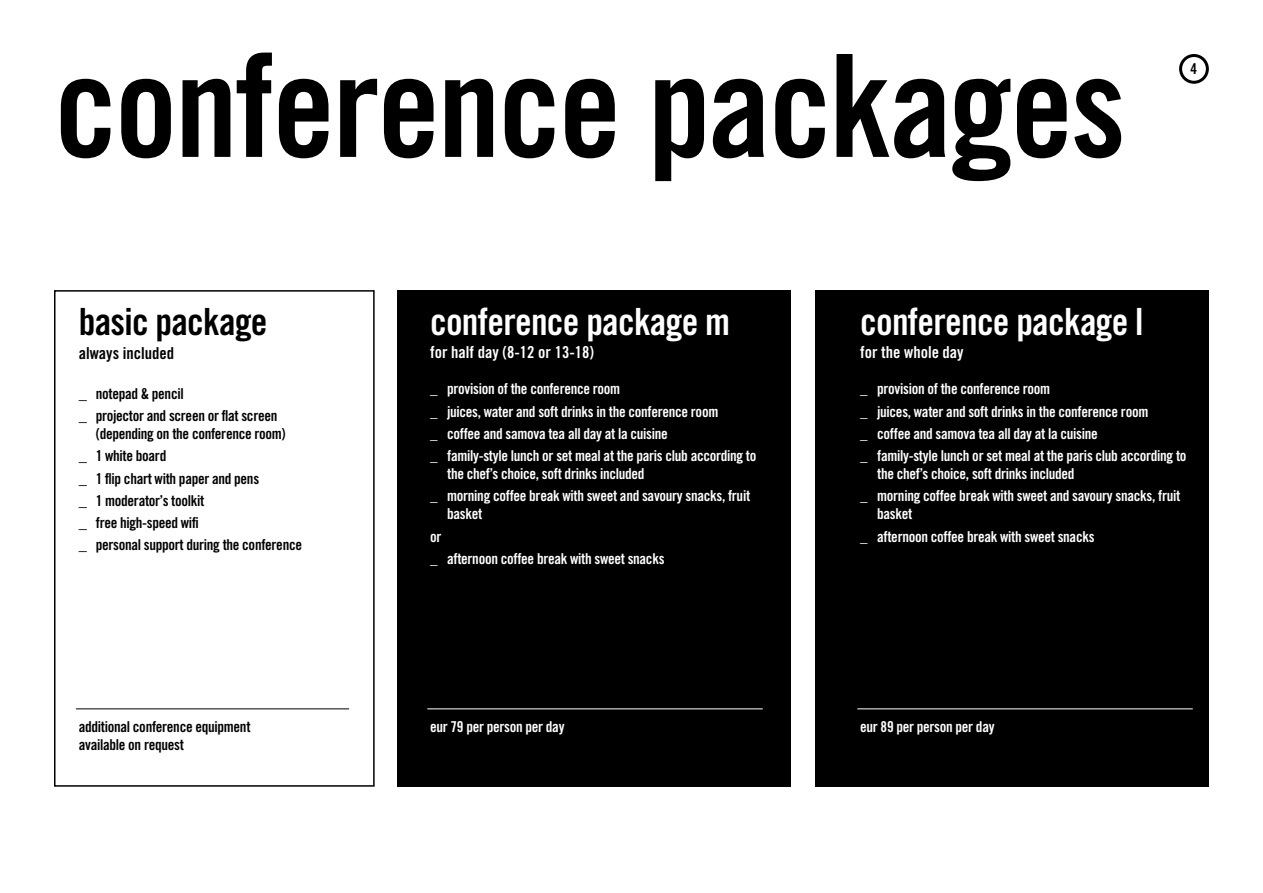
<style>
.page{position:relative;width:1263px;height:893px;background:#fff}
.page>*{position:absolute;margin:0;border:0;box-sizing:border-box;transform-origin:0 0}
.t1{font:142.5px "Trade Gothic LT Std Bd Cn 20";letter-spacing:-.02em;color:#000}
.t2{font:37.5px "Trade Gothic LT Std Bd Cn 20";letter-spacing:-.02em;color:#fff}
.t3{font:37.5px "Trade Gothic LT Std Bd Cn 20";letter-spacing:-.02em;color:#000}
.t4{font:16.5px "Trade Gothic LT Std Bd Cn 20";color:#fff}
.t5{font:16.5px "Trade Gothic LT Std Bd Cn 20";color:#000}
.t6{font:15px/22.2px "Trade Gothic LT Std Bd Cn 20";letter-spacing:-.02em;color:#fff}
.t7{font:15px/22.2px "Trade Gothic LT Std Bd Cn 20";letter-spacing:-.02em;color:#000}
.s1{font-size:16.5px}
</style>
<div class="page">
<div style="left:1179px;top:54px;width:30px;height:30px;border:3px solid #000;border-radius:50%"></div>
<div style="left:54px;top:290px;width:321px;height:497px;border:2px solid #000"></div>
<div style="left:397px;top:290px;width:394px;height:497px;background:#000"></div>
<div style="left:816px;top:290px;width:393px;height:497px;background:#000"></div>
<hr style="left:427px;top:708px;width:336px;height:1px;background:#fff">
<hr style="left:857px;top:708px;width:336px;height:1px;background:#fff">
<hr style="left:76px;top:708px;width:273px;height:1px;background:#000">
<h1 class="t1" style="left:54px;top:20px;width:1073px">conference packages</h1>
<p class="t7" style="left:1191px;top:58px;width:8px">4</p>
<h2 class="t3" style="left:79px;top:299px;width:190px">basic package</h2>
<p class="t5" style="left:79px;top:343px;width:97px">always included</p>
<p class="t7" style="left:79px;top:382px;width:200px"><span class="s1">_</span> notepad &amp; pencil<br><span class="s1">_</span> projector and screen or flat screen</p>
<p class="t7" style="left:79px;top:423px;width:225px;text-indent:17px">(depending on the conference room)<br><span class="s1">_</span> 1 white board<br><span class="s1">_</span> 1 flip chart with paper and pens<br><span class="s1">_</span> 1 moderator’s toolkit<br><span class="s1">_</span> free high-speed wifi<br><span class="s1">_</span> personal support during the conference</p>
<p class="t7" style="left:79px;top:718px;width:173px;line-height:18px">additional conference equipment available on request</p>
<h2 class="t2" style="left:430px;top:299px;width:302px">conference package m</h2>
<p class="t4" style="left:430px;top:342px;width:165px">for half day (8-12 or 13-18)</p>
<p class="t6" style="left:430px;top:378px;width:328px">_ provision of the conference room<br>_ juices, water and soft drinks in the conference room<br>_ coffee and samova tea all day at la cuisine<br>_ family-style lunch or set meal at the paris club according to</p>
<p class="t6" style="left:430px;top:462px;width:322px;text-indent:17px">the chef’s choice, soft drinks included<br>_ morning coffee break with sweet and savoury snacks, fruit</p>
<p class="t6" style="left:447px;top:503px;width:37px">basket</p>
<p class="t6" style="left:430px;top:525px;width:236px">or<br>_ afternoon coffee break with sweet snacks</p>
<p class="t6" style="left:430px;top:716px;width:136px">eur 79 per person per day</p>
<h2 class="t2" style="left:860px;top:299px;width:285px">conference package l</h2>
<p class="t4" style="left:860px;top:342px;width:105px">for the whole day</p>
<p class="t6" style="left:860px;top:378px;width:328px">_ provision of the conference room<br>_ juices, water and soft drinks in the conference room<br>_ coffee and samova tea all day at la cuisine<br>_ family-style lunch or set meal at the paris club according to</p>
<p class="t6" style="left:860px;top:462px;width:322px;text-indent:17px">the chef’s choice, soft drinks included<br>_ morning coffee break with sweet and savoury snacks, fruit</p>
<p class="t6" style="left:860px;top:503px;width:236px;text-indent:17px">basket<br>_ afternoon coffee break with sweet snacks</p>
<p class="t6" style="left:860px;top:716px;width:136px">eur 89 per person per day</p>
</div>
